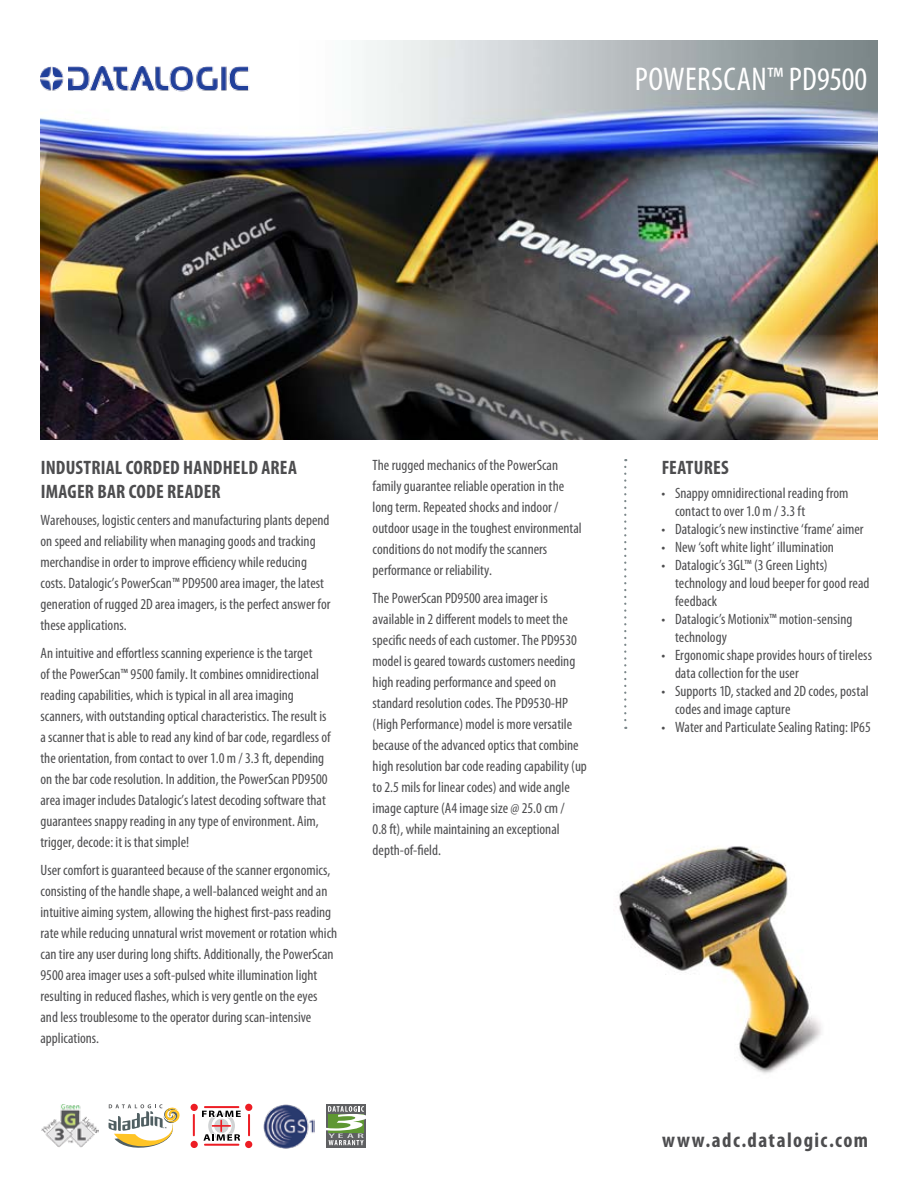
<style>
.page{position:relative;width:918px;height:1188px;background:#fff}
.page>*{position:absolute;margin:0;border:0;box-sizing:border-box;transform-origin:0 0}
.t1{font:condensed 33px "Myriad Pro";letter-spacing:.005em;color:#fff}
.t2{font:700 condensed 21px "Myriad Pro";letter-spacing:.08em;color:#4d4d4f}
.t3{font:700 condensed 19.5px/24px "Myriad Pro";letter-spacing:.01em;color:#4d4d4f}
.t4{font:condensed 15px/21px "Myriad Pro";color:#4d4d4f}
</style>
<div class="page">
<img style="left:40px;top:40px;width:838px;height:400px">
<img style="left:40px;top:66px;width:220px;height:29px">
<svg style="left:624px;top:467px;width:2px;height:262px"></svg>
<svg style="left:326px;top:1104px;width:40px;height:43px"></svg>
<svg style="left:326px;top:1106px;width:40px;height:39px"></svg>
<img style="left:263px;top:1104px;width:52px;height:45px">
<svg style="left:109px;top:1104px;width:71px;height:44px"></svg>
<img style="left:41px;top:1104px;width:57px;height:44px">
<img style="left:618px;top:846px;width:203px;height:228px">
<div style="left:191px;top:1104px;width:7px;height:7px;background:#ed1d24;border-radius:50%"></div>
<div style="left:191px;top:1141px;width:7px;height:7px;background:#ed1d24;border-radius:50%"></div>
<div style="left:245px;top:1141px;width:7px;height:7px;background:#ed1d24;border-radius:50%"></div>
<div style="left:245px;top:1104px;width:7px;height:7px;background:#ed1d24;border-radius:50%"></div>
<hr style="left:193px;top:1114px;width:2px;height:22px;background:#ed1d24">
<hr style="left:248px;top:1114px;width:2px;height:22px;background:#ed1d24">
<svg style="left:202px;top:1106px;width:39px;height:40px"></svg>
<h1 class="t1" style="left:635px;top:60px;width:234px">POWERSCAN™ PD9500</h1>
<h3 class="t3" style="left:41px;top:455px;width:258px">INDUSTRIAL CORDED HANDHELD AREA<br>IMAGER BAR CODE READER</h3>
<p class="t4" style="left:40px;top:510px;width:292px">Warehouses, logistic centers and manufacturing plants depend on speed and reliability when managing goods and tracking merchandise in order to improve efficiency while reducing costs. Datalogic’s PowerScan™ PD9500 area imager, the latest generation of rugged 2D area imagers, is the perfect answer for these applications.</p>
<p class="t4" style="left:40px;top:642px;width:292px">An intuitive and effortless scanning experience is the target<br>of the PowerScan™ 9500 family. It combines omnidirectional reading capabilities, which is typical in all area imaging scanners, with outstanding optical characteristics. The result is a scanner that is able to read any kind of bar code, regardless of the orientation, from contact to over 1.0 m / 3.3 ft, depending on the bar code resolution. In addition, the PowerScan PD9500 area imager includes Datalogic’s latest decoding software that guarantees snappy reading in any type of environment. Aim, trigger, decode: it is that simple!</p>
<p class="t4" style="left:40px;top:859px;width:298px">User comfort is guaranteed because of the scanner ergonomics, consisting of the handle shape, a well-balanced weight and an intuitive aiming system, allowing the highest first-pass reading rate while reducing unnatural wrist movement or rotation which can tire any user during long shifts. Additionally, the PowerScan 9500 area imager uses a soft-pulsed white illumination light resulting in reduced flashes, which is very gentle on the eyes and less troublesome to the operator during scan-intensive applications.</p>
<p class="t4" style="left:373px;top:455px;width:211px">The rugged mechanics of the PowerScan family guarantee reliable operation in the long term. Repeated shocks and indoor / outdoor usage in the toughest environmental conditions do not modify the scanners performance or reliability.</p>
<p class="t4" style="left:373px;top:587px;width:216px">The PowerScan PD9500 area imager is available in 2 different models to meet the specific needs of each customer. The PD9530 model is geared towards customers needing high reading performance and speed on standard resolution codes. The PD9530-HP (High Performance) model is more versatile because of the advanced optics that combine high resolution bar code reading capability (up to 2.5 mils for linear codes) and wide angle image capture (A4 image size @ 25.0 cm /<br>0.8 ft), while maintaining an exceptional depth-of-field.</p>
<h3 class="t3" style="left:662px;top:455px;width:69px">FEATURES</h3>
<p class="t4" style="left:675px;top:484px;width:175px;line-height:18px;text-indent:-14px">• Snappy omnidirectional reading from contact to over 1.0 m / 3.3 ft</p>
<p class="t4" style="left:662px;top:519px;width:204px">• Datalogic’s new instinctive ‘frame’ aimer</p>
<p class="t4" style="left:662px;top:537px;width:174px">• New ‘soft white light’ illumination</p>
<p class="t4" style="left:675px;top:556px;width:196px;line-height:18px;text-indent:-14px">• Datalogic’s 3GL™ (3 Green Lights) technology and loud beeper for good read feedback</p>
<p class="t4" style="left:675px;top:610px;width:179px;line-height:18px;text-indent:-14px">• Datalogic’s Motionix™ motion-sensing technology</p>
<p class="t4" style="left:675px;top:646px;width:199px;line-height:18px;text-indent:-14px">• Ergonomic shape provides hours of tireless data collection for the user</p>
<p class="t4" style="left:675px;top:682px;width:195px;line-height:18px;text-indent:-14px">• Supports 1D, stacked and 2D codes, postal codes and image capture</p>
<p class="t4" style="left:662px;top:717px;width:211px">• Water and Particulate Sealing Rating: IP65</p>
<h2 class="t2" style="left:662px;top:1127px;width:208px">WWW.ADC.DATALOGIC.COM</h2>
</div>
